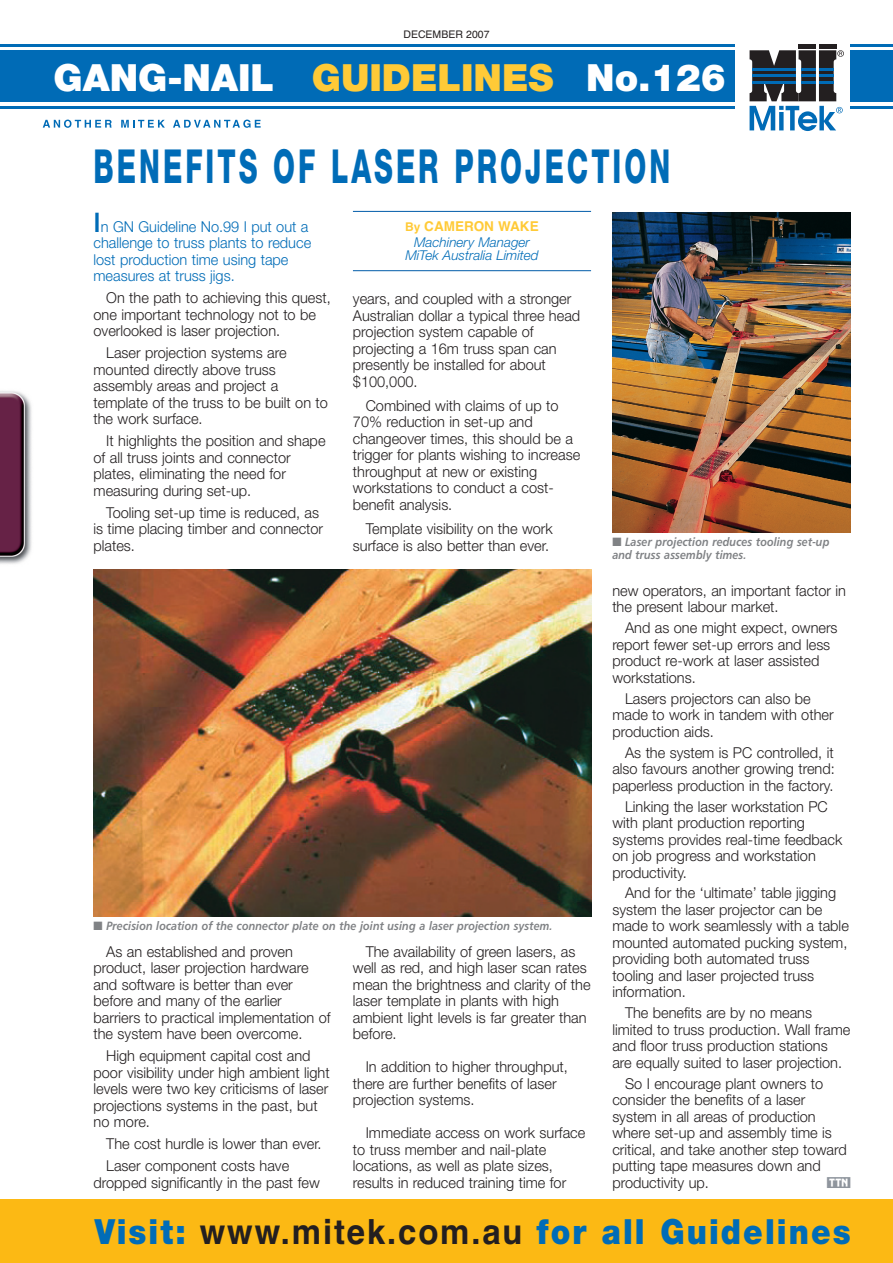
<style>
.page{position:relative;width:893px;height:1263px;background:#fff}
.page>*{position:absolute;margin:0;border:0;box-sizing:border-box;transform-origin:0 0}
.t1{font:800 46.95px "Helvetica Neue";letter-spacing:.105em;color:#006cb7;scale:.6 1}
.t2{font:900 37.5px "Helvetica Neue";color:#fff}
.t3{font:900 34.65px "Helvetica Neue";letter-spacing:.065em;color:#006cb7;scale:.9 1}
.t4{font:15.75px "TTN";color:#8f959d}
.t5{font:300 15px/16.5px "Helvetica Neue";color:#231f20}
.t6{font:300 15px/16.5px "Helvetica Neue";color:#006cb7}
.t7{font:italic 300 13.5px/13.5px "Helvetica Neue";color:#006cb7;text-align:center}
.t8{font:700 13.5px "Helvetica";color:#ffca37}
.t9{font:12px/13.2px "Humanist 777 BT Bold Italic B";color:#808285;scale:.9 1}
.t10{font:10.5px "Helvetica";color:#231f20}
.s1{color:#ffca37}
.s2{font-weight:500;font-size:27px}
.s3{font-size:12px}
.s4{font-family:"Helvetica";font-weight:700;color:#231f20}
</style>
<div class="page">
<div style="left:799px;top:44px;width:17px;height:5px;background:#231f20"></div>
<div style="left:819px;top:44px;width:17px;height:5px;background:#231f20"></div>
<svg style="left:750px;top:50px;width:94px;height:81px"></svg>
<div style="left:0;top:51px;width:735px;height:51px;background:#006bb6"></div>
<div style="left:850px;top:51px;width:43px;height:51px;background:#006bb6"></div>
<hr style="left:0;top:106px;width:735px;height:3px;background:#006bb6">
<hr style="left:850px;top:106px;width:43px;height:3px;background:#006bb6">
<hr style="left:0;top:44px;width:735px;height:3px;background:#006bb6">
<hr style="left:850px;top:44px;width:43px;height:3px;background:#006bb6">
<svg style="left:43px;top:120px;width:69px;height:8px"></svg>
<svg style="left:121px;top:120px;width:44px;height:8px"></svg>
<svg style="left:173px;top:120px;width:88px;height:8px"></svg>
<div style="left:0;top:1199px;width:893px;height:64px;background:#fcb914"></div>
<img style="left:0;top:391px;width:32px;height:173px">
<img style="left:612px;top:213px;width:238px;height:319px">
<img style="left:94px;top:569px;width:497px;height:348px">
<hr style="left:353px;top:211px;width:238px;height:1px;background:#015ba9">
<hr style="left:353px;top:270px;width:238px;height:1px;background:#015ba9">
<p class="t10" style="left:403px;top:30px;width:88px">DECEMBER 2007</p>
<h2 class="t2" style="left:54px;top:64px;width:674px">GANG-NAIL <span class="s1">GUIDELINES</span> No.126</h2>
<h1 class="t1" style="left:94px;top:150px;width:963px">BENEFITS OF LASER PROJECTION</h1>
<p class="t6" style="left:94px;top:220px;width:219px"><span class="s2">I</span>n GN Guideline No.99 I put out a challenge to truss plants to reduce lost production time using tape measures at truss jigs.</p>
<p class="t5" style="left:94px;top:291px;width:239px;text-indent:13px">On the path to achieving this quest, one important technology not to be overlooked is laser projection.</p>
<p class="t5" style="left:94px;top:346px;width:236px;text-indent:13px">Laser projection systems are mounted directly above truss assembly areas and project a template of the truss to be built on to the work surface.</p>
<p class="t5" style="left:94px;top:434px;width:233px;text-indent:13px">It highlights the position and shape of all truss joints and connector plates, eliminating the need for measuring during set-up.</p>
<p class="t5" style="left:94px;top:505px;width:231px;text-indent:13px">Tooling set-up time is reduced, as is time placing timber and connector plates.</p>
<p class="t8" style="left:405px;top:221px;width:135px"><span class="s3">By</span> CAMERON WAKE</p>
<p class="t7" style="left:405px;top:236px;width:135px">Machinery Manager<br>MiTek Australia Limited</p>
<p class="t5" style="left:353px;top:292px;width:229px">years, and coupled with a stronger<br>Australian dollar a typical three head projection system capable of projecting a 16m truss span can presently be installed for about $100,000.</p>
<p class="t5" style="left:353px;top:399px;width:229px;text-indent:13px">Combined with claims of up to<br>70% reduction in set-up and changeover times, this should be a trigger for plants wishing to increase throughput at new or existing workstations to conduct a cost&shy;benefit analysis.</p>
<p class="t5" style="left:353px;top:522px;width:201px;text-align:right">Template visibility on the work surface is also better than ever.</p>
<p class="t9" style="left:94px;top:920px;width:512px">■ Precision location of the connector plate on the joint using a laser projection system.</p>
<p class="t5" style="left:94px;top:944px;width:239px;text-indent:13px">As an established and proven product, laser projection hardware and software is better than ever before and many of the earlier barriers to practical implementation of the system have been overcome.</p>
<p class="t5" style="left:94px;top:1049px;width:238px;text-indent:13px">High equipment capital cost and poor visibility under high ambient light levels were two key criticisms of laser projections systems in the past, but no more.</p>
<p class="t5" style="left:106px;top:1134px;width:217px;line-height:22px">The cost hurdle is lower than ever.<br>Laser component costs have</p>
<p class="t5" style="left:94px;top:1176px;width:228px">dropped significantly in the past few</p>
<p class="t5" style="left:353px;top:944px;width:239px;text-indent:13px">The availability of green lasers, as well as red, and high laser scan rates mean the brightness and clarity of the laser template in plants with high ambient light levels is far greater than before.</p>
<p class="t5" style="left:353px;top:1060px;width:216px;text-indent:13px">In addition to higher throughput, there are further benefits of laser projection systems.</p>
<p class="t5" style="left:353px;top:1126px;width:234px;text-indent:13px">Immediate access on work surface to truss member and nail-plate locations, as well as plate sizes, results in reduced training time for</p>
<p class="t9" style="left:612px;top:536px;width:243px">■ Laser projection reduces tooling set-up and truss assembly times.</p>
<p class="t5" style="left:612px;top:584px;width:235px">new operators, an important factor in the present labour market.</p>
<p class="t5" style="left:612px;top:621px;width:227px;text-indent:13px">And as one might expect, owners report fewer set-up errors and less product re-work at laser assisted workstations.</p>
<p class="t5" style="left:612px;top:691px;width:223px;text-indent:13px">Lasers projectors can also be made to work in tandem with other production aids.</p>
<p class="t5" style="left:612px;top:745px;width:224px;text-align:justify;text-indent:13px">As the system is PC controlled, it also favours another growing trend: paperless production in the factory.</p>
<p class="t5" style="left:612px;top:799px;width:231px;text-indent:13px">Linking the laser workstation PC with plant production reporting systems provides real-time feedback on job progress and workstation productivity.</p>
<p class="t5" style="left:612px;top:886px;width:238px;text-indent:13px">And for the ‘ultimate’ table jigging system the laser projector can be made to work seamlessly with a table mounted automated pucking system, providing both automated truss tooling and laser projected truss information.</p>
<p class="t5" style="left:612px;top:1006px;width:240px;text-indent:13px">The benefits are by no means limited to truss production. Wall frame and floor truss production stations are equally suited to laser projection.</p>
<p class="t5" style="left:612px;top:1077px;width:236px;text-indent:13px">So I encourage plant owners to consider the benefits of a laser system in all areas of production where set-up and assembly time is critical, and take another step toward putting tape measures down and productivity up.</p>
<p class="t4" style="left:827px;top:1173px;width:25px">A</p>
<h3 class="t3" style="left:95px;top:1219px;width:841px">Visit: <span class="s4">www.mitek.com.au</span> for all Guidelines</h3>
</div>
